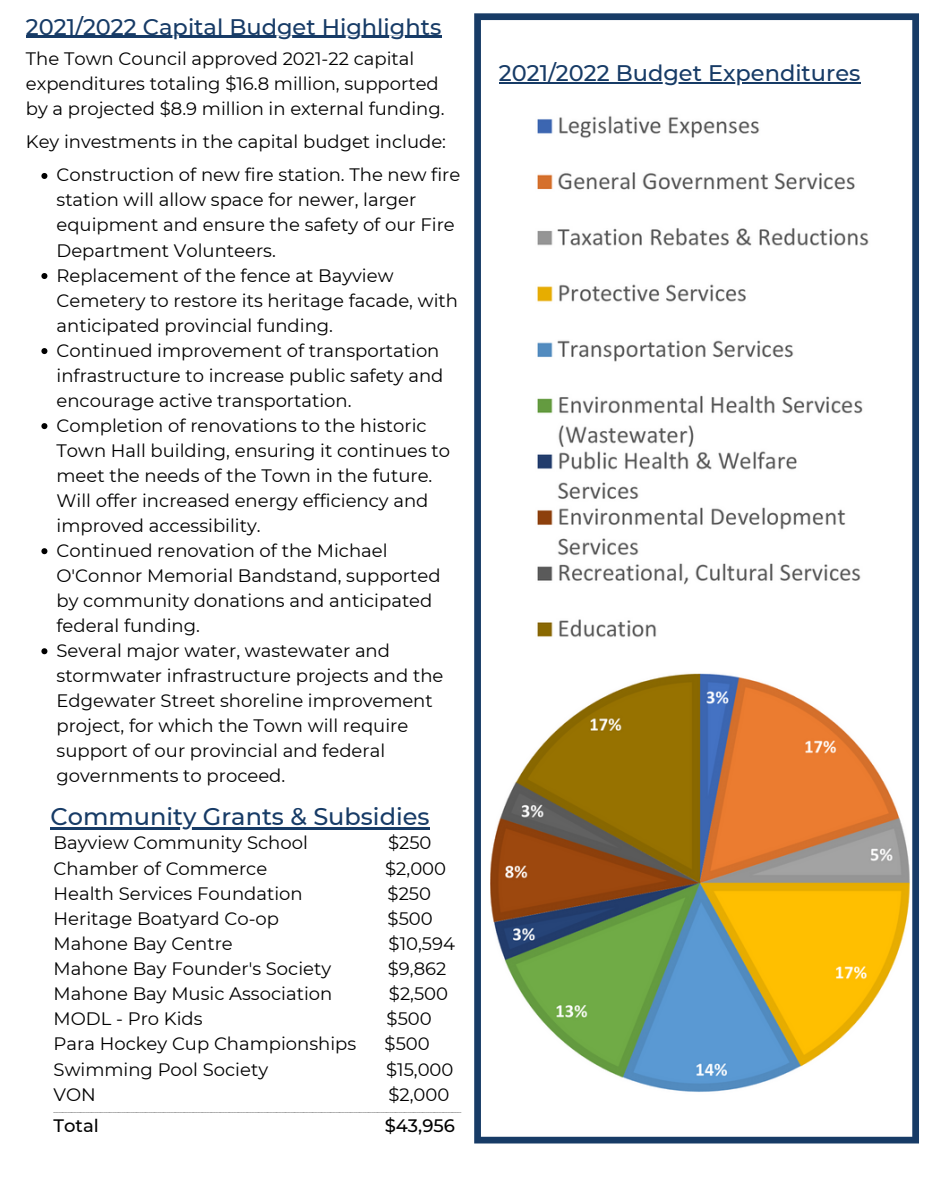
<style>
.page{position:relative;width:941px;height:1184px;background:#fff}
.page>*{position:absolute;margin:0;border:0;box-sizing:border-box;transform-origin:0 0}
.t1{font:500 24px "Montserrat";color:#173b66}
.t2{font:500 22.5px "Montserrat";color:#173b66}
.t3{font:18px/25px "Montserrat";color:#000}
.t4{font:500 18px "Montserrat";color:#000}
</style>
<div class="page">
<svg style="left:474px;top:13px;width:444px;height:1130px"></svg>
<img style="left:490px;top:114px;width:420px;height:982px">
<hr style="left:26px;top:36px;width:415px;height:2px;background:#173b66">
<svg style="left:41px;top:173px;width:6px;height:6px"></svg>
<svg style="left:41px;top:273px;width:6px;height:6px"></svg>
<svg style="left:41px;top:348px;width:6px;height:6px"></svg>
<svg style="left:41px;top:423px;width:6px;height:6px"></svg>
<svg style="left:41px;top:548px;width:6px;height:6px"></svg>
<svg style="left:41px;top:648px;width:6px;height:6px"></svg>
<hr style="left:50px;top:827px;width:153px;height:2px;background:#173b66">
<hr style="left:203px;top:827px;width:226px;height:2px;background:#173b66">
<hr style="left:498px;top:82px;width:362px;height:2px;background:#173b66">
<p class="t2" style="left:26px;top:13px;width:416px">2021/2022 Capital Budget Highlights</p>
<p class="t3" style="left:26px;top:46px;width:420px">The Town Council approved 2021-22 capital expenditures totaling $16.8 million, supported by a projected $8.9 million in external funding.</p>
<p class="t3" style="left:26px;top:129px;width:421px">Key investments in the capital budget include:</p>
<p class="t3" style="left:56px;top:162px;width:405px">Construction of new fire station. The new fire station will allow space for newer, larger equipment and ensure the safety of our Fire Department Volunteers.</p>
<p class="t3" style="left:56px;top:262px;width:403px">Replacement of the fence at Bayview<br>Cemetery to restore its heritage facade, with anticipated provincial funding.</p>
<p class="t3" style="left:56px;top:337px;width:388px">Continued improvement of transportation infrastructure to increase public safety and encourage active transportation.</p>
<p class="t3" style="left:56px;top:412px;width:395px">Completion of renovations to the historic Town Hall building, ensuring it continues to meet the needs of the Town in the future.<br>Will offer increased energy efficiency and improved accessibility.</p>
<p class="t3" style="left:56px;top:537px;width:385px">Continued renovation of the Michael O'Connor Memorial Bandstand, supported by community donations and anticipated federal funding.</p>
<p class="t3" style="left:56px;top:637px;width:388px">Several major water, wastewater and stormwater infrastructure projects and the Edgewater Street shoreline improvement project, for which the Town will require support of our provincial and federal governments to proceed.</p>
<p class="t1" style="left:50px;top:801px;width:380px">Community Grants &amp; Subsidies</p>
<p class="t3" style="left:54px;top:830px;width:256px">Bayview Community School</p>
<p class="t3" style="left:388px;top:830px;width:45px">$250</p>
<p class="t3" style="left:54px;top:855px;width:215px">Chamber of Commerce</p>
<p class="t3" style="left:385px;top:855px;width:62px">$2,000</p>
<p class="t3" style="left:54px;top:880px;width:250px">Health Services Foundation</p>
<p class="t3" style="left:387px;top:880px;width:45px">$250</p>
<p class="t3" style="left:54px;top:905px;width:227px">Heritage Boatyard Co-op</p>
<p class="t3" style="left:387px;top:905px;width:47px">$500</p>
<p class="t3" style="left:54px;top:930px;width:181px">Mahone Bay Centre</p>
<p class="t3" style="left:388px;top:930px;width:68px">$10,594</p>
<p class="t3" style="left:54px;top:956px;width:279px">Mahone Bay Founder's Society</p>
<p class="t3" style="left:387px;top:956px;width:60px">$9,862</p>
<p class="t3" style="left:54px;top:981px;width:280px">Mahone Bay Music Association</p>
<p class="t3" style="left:389px;top:981px;width:61px">$2,500</p>
<p class="t3" style="left:54px;top:1006px;width:150px">MODL - Pro Kids</p>
<p class="t3" style="left:386px;top:1006px;width:47px">$500</p>
<p class="t3" style="left:54px;top:1031px;width:304px">Para Hockey Cup Championships</p>
<p class="t3" style="left:384px;top:1031px;width:47px">$500</p>
<p class="t3" style="left:54px;top:1056px;width:216px">Swimming Pool Society</p>
<p class="t3" style="left:386px;top:1056px;width:69px">$15,000</p>
<p class="t3" style="left:54px;top:1081px;width:44px">VON</p>
<p class="t3" style="left:388px;top:1081px;width:62px">$2,000</p>
<p class="t4" style="left:54px;top:1114px;width:47px">Total</p>
<p class="t4" style="left:384px;top:1114px;width:72px">$43,956</p>
<p class="t2" style="left:498px;top:60px;width:363px">2021/2022 Budget Expenditures</p>
</div>
